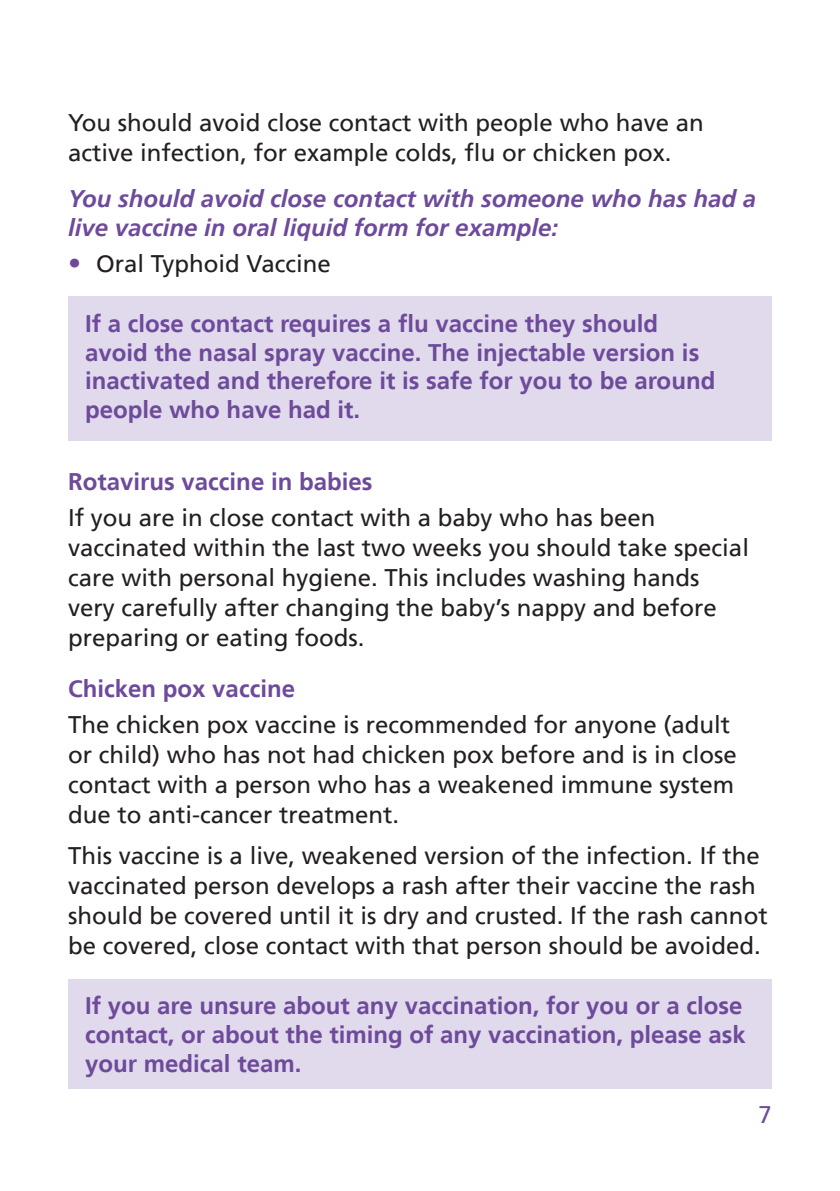
<style>
.page{position:relative;width:840px;height:1191px;background:#fff}
.page>*{position:absolute;margin:0;border:0;box-sizing:border-box;transform-origin:0 0}
.Body_Text{font:24px/30px "Frutiger LT";color:#231f20}
.Sub_Heading{font:700 24px/28.8px "Frutiger LT";color:#6e4a9b}
.Sub-sub_heading{font:italic 700 24px/28.8px "Frutiger LT";color:#6e4a9b}
.t1{font:24px "Frutiger LT";color:#6e4a9b}
.s1{font-size:26px;color:#6e4a9b}
</style>
<div class="page">
<div style="left:68px;top:297px;width:703px;height:144px;background:#e0daec"></div>
<div style="left:68px;top:979px;width:703px;height:110px;background:#e0daec"></div>
<p class="Body_Text" style="left:68px;top:108px;width:637px">You should avoid close contact with people who have an active infection, for example colds, flu or chicken pox.</p>
<p class="Sub-sub_heading" style="left:68px;top:185px;width:689px">You should avoid close contact with someone who has had a live vaccine in oral liquid form for example:</p>
<p class="Body_Text" style="left:68px;top:248px;width:264px"><span class="s1">•</span> Oral Typhoid Vaccine</p>
<p class="Sub_Heading" style="left:85px;top:309px;width:631px">If a close contact requires a flu vaccine they should avoid the nasal spray vaccine. The injectable version is inactivated and therefore it is safe for you to be around people who have had it.</p>
<p class="Sub_Heading" style="left:68px;top:467px;width:306px">Rotavirus vaccine in babies</p>
<p class="Body_Text" style="left:68px;top:502px;width:682px">If you are in close contact with a baby who has been vaccinated within the last two weeks you should take special care with personal hygiene. This includes washing hands very carefully after changing the baby’s nappy and before preparing or eating foods.</p>
<p class="Sub_Heading" style="left:68px;top:674px;width:228px">Chicken pox vaccine</p>
<p class="Body_Text" style="left:68px;top:709px;width:670px">The chicken pox vaccine is recommended for anyone (adult or child) who has not had chicken pox before and is in close contact with a person who has a weakened immune system due to anti-cancer treatment.</p>
<p class="Body_Text" style="left:68px;top:841px;width:700px">This vaccine is a live, weakened version of the infection. If the vaccinated person develops a rash after their vaccine the rash should be covered until it is dry and crusted. If the rash cannot be covered, close contact with that person should be avoided.</p>
<p class="Sub_Heading" style="left:85px;top:991px;width:662px">If you are unsure about any vaccination, for you or a close contact, or about the timing of any vaccination, please ask your medical team.</p>
<p class="t1" style="left:758px;top:1101px;width:15px">7</p>
</div>
